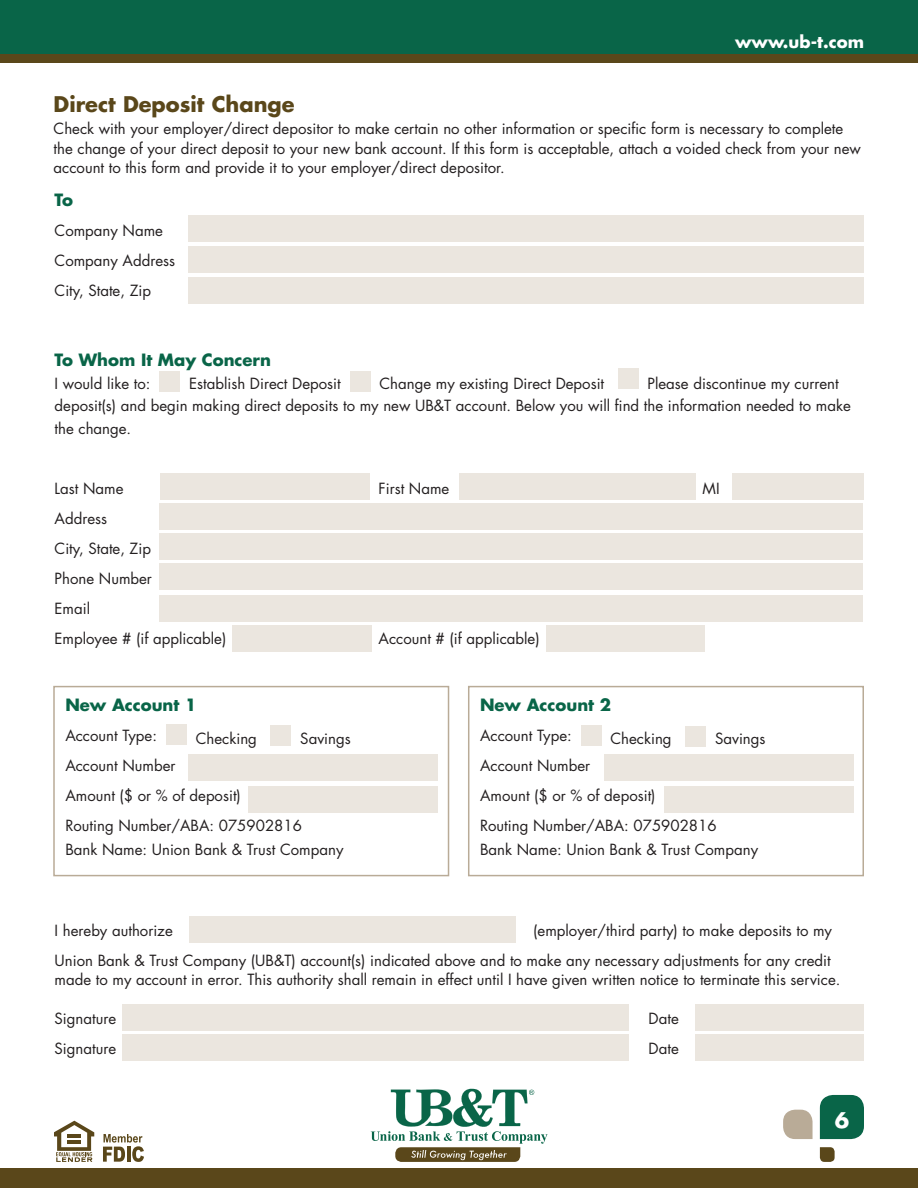
<style>
.page{position:relative;width:918px;height:1188px;background:#fff}
.page>*{position:absolute;margin:0;border:0;box-sizing:border-box;transform-origin:0 0}
.t1{font:700 21px "Futura Std";color:#5a471a}
.t2{font:700 21px "Futura Std";color:#fff}
.t3{font:700 16.5px "Futura Std";color:#096548}
.t4{font:700 16.5px "Futura Std";color:#fff}
.t5{font:15px/30px "Futura Std";color:#231f20}
</style>
<div class="page">
<div style="left:160px;top:372px;width:20px;height:20px;background:#ebe6df"></div>
<div style="left:350px;top:372px;width:20px;height:20px;background:#ebe6df"></div>
<div style="left:618px;top:369px;width:20px;height:20px;background:#ebe6df"></div>
<div style="left:188px;top:215px;width:676px;height:27px;background:#ebe6df"></div>
<div style="left:160px;top:473px;width:209px;height:27px;background:#ebe6df"></div>
<div style="left:189px;top:916px;width:327px;height:27px;background:#ebe6df"></div>
<div style="left:459px;top:473px;width:237px;height:27px;background:#ebe6df"></div>
<div style="left:732px;top:473px;width:132px;height:27px;background:#ebe6df"></div>
<div style="left:188px;top:246px;width:676px;height:27px;background:#ebe6df"></div>
<div style="left:188px;top:277px;width:676px;height:27px;background:#ebe6df"></div>
<div style="left:160px;top:503px;width:703px;height:27px;background:#ebe6df"></div>
<div style="left:160px;top:533px;width:703px;height:27px;background:#ebe6df"></div>
<div style="left:160px;top:563px;width:703px;height:27px;background:#ebe6df"></div>
<div style="left:160px;top:595px;width:703px;height:27px;background:#ebe6df"></div>
<div style="left:122px;top:1004px;width:507px;height:27px;background:#ebe6df"></div>
<div style="left:122px;top:1034px;width:507px;height:27px;background:#ebe6df"></div>
<div style="left:696px;top:1004px;width:168px;height:27px;background:#ebe6df"></div>
<div style="left:696px;top:1034px;width:168px;height:27px;background:#ebe6df"></div>
<div style="left:232px;top:625px;width:140px;height:27px;background:#ebe6df"></div>
<div style="left:546px;top:625px;width:158px;height:27px;background:#ebe6df"></div>
<div style="left:188px;top:754px;width:250px;height:27px;background:#ebe6df"></div>
<div style="left:604px;top:754px;width:250px;height:27px;background:#ebe6df"></div>
<div style="left:248px;top:786px;width:190px;height:27px;background:#ebe6df"></div>
<div style="left:664px;top:786px;width:190px;height:27px;background:#ebe6df"></div>
<div style="left:166px;top:725px;width:21px;height:20px;background:#ebe6df"></div>
<div style="left:271px;top:726px;width:20px;height:20px;background:#ebe6df"></div>
<div style="left:581px;top:726px;width:20px;height:20px;background:#ebe6df"></div>
<div style="left:686px;top:726px;width:20px;height:21px;background:#ebe6df"></div>
<div style="left:53px;top:686px;width:396px;height:190px;border:2px solid #b9ab97"></div>
<div style="left:468px;top:686px;width:396px;height:190px;border:2px solid #b9ab97"></div>
<svg style="left:820px;top:1147px;width:15px;height:15px"></svg>
<div style="left:820px;top:1095px;width:44px;height:44px;background:#096548"></div>
<svg style="left:783px;top:1110px;width:30px;height:29px"></svg>
<div style="left:0;top:1169px;width:918px;height:19px;background:#5a471a"></div>
<svg style="left:103px;top:1134px;width:41px;height:28px"></svg>
<svg style="left:54px;top:1121px;width:40px;height:41px"></svg>
<div style="left:0;top:0;width:918px;height:63px;background:#5a471a"></div>
<div style="left:0;top:0;width:918px;height:54px;background:#096548"></div>
<svg style="left:371px;top:1089px;width:176px;height:73px"></svg>
<p class="t4" style="left:735px;top:31px;width:130px">www.ub-t.com</p>
<h1 class="t1" style="left:54px;top:90px;width:243px">Direct Deposit Change</h1>
<p class="t5" style="left:54px;top:119px;width:809px;line-height:19.5px">Check with your employer/direct depositor to make certain no other information or specific form is necessary to complete the change of your direct deposit to your new bank account. If this form is acceptable, attach a voided check from your new account to this form and provide it to your employer/direct depositor.</p>
<p class="t3" style="left:55px;top:189px;width:20px">To</p>
<p class="t5" style="left:55px;top:215px;width:122px">Company Name<br>Company Address<br>City, State, Zip</p>
<p class="t3" style="left:55px;top:349px;width:218px">To Whom It May Concern</p>
<p class="t5" style="left:55px;top:368px;width:97px">I would like to:</p>
<p class="t5" style="left:189px;top:368px;width:153px">Establish Direct Deposit</p>
<p class="t5" style="left:379px;top:368px;width:226px">Change my existing Direct Deposit</p>
<p class="t5" style="left:55px;top:372px;width:798px;line-height:22.5px;text-indent:593px">Please discontinue my current deposit(s) and begin making direct deposits to my new UB&amp;T account. Below you will find the information needed to make the change.</p>
<p class="t5" style="left:55px;top:473px;width:70px">Last Name</p>
<p class="t5" style="left:379px;top:473px;width:72px">First Name</p>
<p class="t5" style="left:703px;top:473px;width:19px">MI</p>
<p class="t5" style="left:55px;top:503px;width:173px">Address<br>City, State, Zip<br>Phone Number<br>Email<br>Employee # (if applicable)</p>
<p class="t5" style="left:379px;top:623px;width:163px">Account # (if applicable)</p>
<p class="t3" style="left:65px;top:694px;width:133px">New Account 1</p>
<p class="t5" style="left:65px;top:721px;width:93px">Account Type:</p>
<p class="t5" style="left:196px;top:724px;width:63px">Checking</p>
<p class="t5" style="left:300px;top:724px;width:52px">Savings</p>
<p class="t5" style="left:65px;top:751px;width:238px">Account Number<br>Amount ($ or % of deposit)<br>Routing Number/ABA: 075902816</p>
<p class="t5" style="left:65px;top:835px;width:280px">Bank Name: Union Bank &amp; Trust Company</p>
<p class="t3" style="left:480px;top:694px;width:133px">New Account 2</p>
<p class="t5" style="left:480px;top:721px;width:93px">Account Type:</p>
<p class="t5" style="left:610px;top:724px;width:63px">Checking</p>
<p class="t5" style="left:715px;top:724px;width:52px">Savings</p>
<p class="t5" style="left:480px;top:751px;width:238px">Account Number<br>Amount ($ or % of deposit)<br>Routing Number/ABA: 075902816</p>
<p class="t5" style="left:480px;top:835px;width:280px">Bank Name: Union Bank &amp; Trust Company</p>
<p class="t5" style="left:55px;top:916px;width:779px;text-align:right">(employer/third party) to make deposits to my<br>Union Bank &amp; Trust Company (UB&amp;T) account(s) indicated above and to make any necessary adjustments for any credit</p>
<p class="t5" style="left:55px;top:965px;width:787px">made to my account in error. This authority shall remain in effect until I have given written notice to terminate this service.</p>
<p class="t5" style="left:55px;top:1004px;width:63px">Signature</p>
<p class="t5" style="left:649px;top:1004px;width:32px">Date</p>
<p class="t5" style="left:55px;top:1034px;width:63px">Signature</p>
<p class="t5" style="left:649px;top:1034px;width:32px">Date</p>
<p class="t5" style="left:55px;top:916px;width:120px">I hereby authorize</p>
<h1 class="t2" style="left:835px;top:1106px;width:16px">6</h1>
</div>
